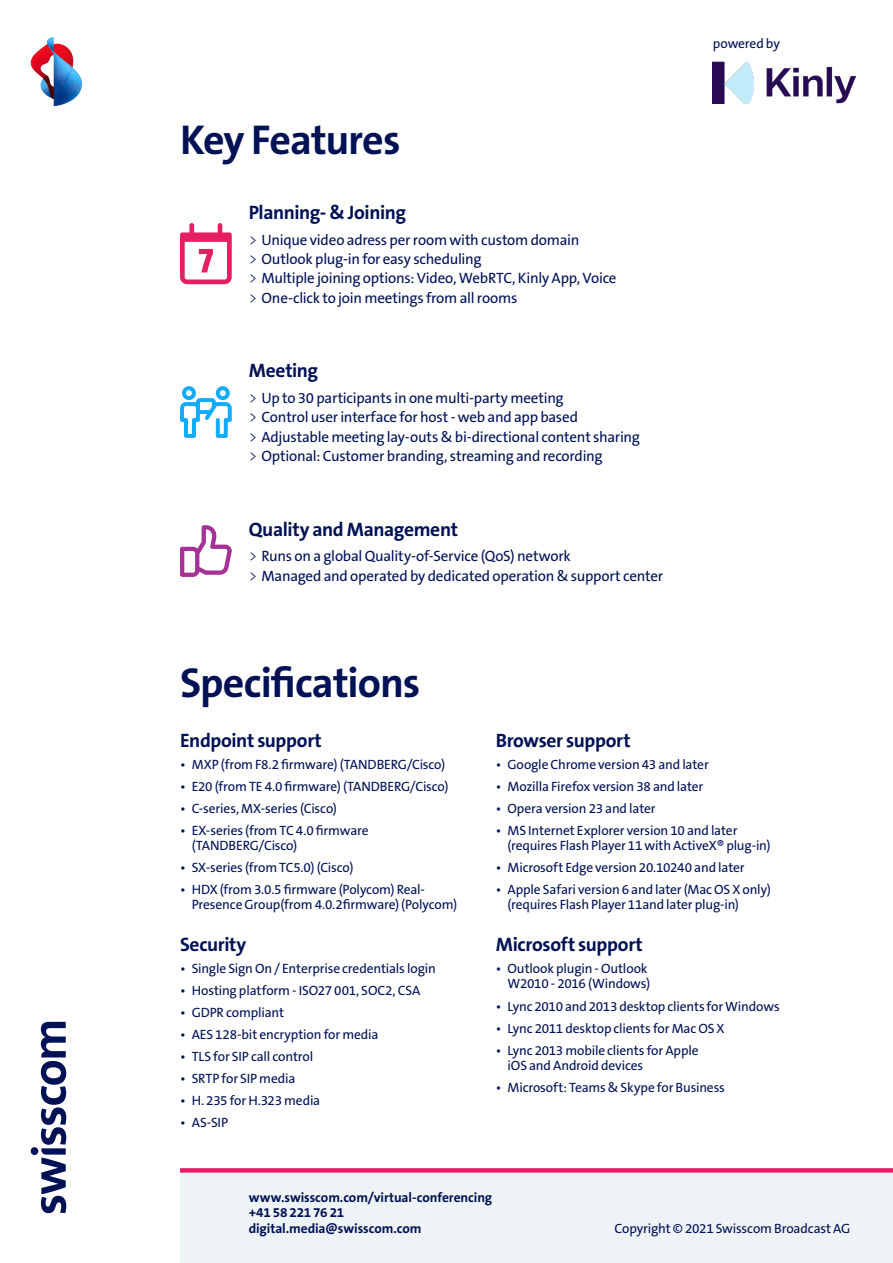
<style>
.page{position:relative;width:893px;height:1263px;background:#fff}
.page>*{position:absolute;margin:0;border:0;box-sizing:border-box;transform-origin:0 0}
._01_Titel{font:700 42px "The Sans B W7";letter-spacing:-.025em;color:#015}
._04_Absatztitel_link{font:700 19.5px "The Sans B W7";letter-spacing:-.02em;color:#015}
._04_Absatztitel_link-2{font:700 19.5px "The Sans B7";letter-spacing:-.015em;color:#015}
.t1{font:15px "The Sans B W5 Plain";letter-spacing:-.015em;color:#015}
.Kontaktangabe{font:13.5px/15px "The Sans B W5 Plain";letter-spacing:-.01em;color:#015}
.Kontaktangabe-2{font:700 13.5px/15.6px "The Sans B W7";letter-spacing:-.01em;color:#015}
.s1{font-family:"The Sans B W3";font-weight:300}
</style>
<div class="page">
<img style="left:713px;top:61px;width:142px;height:43px">
<svg style="left:180px;top:386px;width:52px;height:52px"></svg>
<svg style="left:180px;top:223px;width:52px;height:61px"></svg>
<svg style="left:180px;top:525px;width:52px;height:52px"></svg>
<div style="left:180px;top:1173px;width:713px;height:90px;background:#eef3f6"></div>
<div style="left:180px;top:1168px;width:713px;height:5px;background:#e61e64"></div>
<svg style="left:31px;top:1022px;width:35px;height:191px"></svg>
<svg style="left:31px;top:37px;width:51px;height:69px"></svg>
<p class="_01_Titel" style="left:180px;top:113px;width:222px">Key Features</p>
<p class="_04_Absatztitel_link" style="left:249px;top:200px;width:159px">Planning- &amp; Joining</p>
<p class="t1" style="left:249px;top:230px;width:332px"><span class="s1">&gt;</span> Unique video adress per room with custom domain</p>
<p class="t1" style="left:249px;top:249px;width:234px"><span class="s1">&gt;</span> Outlook plug-in for easy scheduling</p>
<p class="t1" style="left:249px;top:269px;width:369px"><span class="s1">&gt;</span> Multiple joining options: Video, WebRTC, Kinly App, Voice</p>
<p class="t1" style="left:249px;top:288px;width:270px"><span class="s1">&gt;</span> One-click to join meetings from all rooms</p>
<p class="_04_Absatztitel_link" style="left:249px;top:358px;width:71px">Meeting</p>
<p class="t1" style="left:249px;top:388px;width:316px"><span class="s1">&gt;</span> Up to 30 participants in one multi-party meeting</p>
<p class="t1" style="left:249px;top:408px;width:331px"><span class="s1">&gt;</span> Control user interface for host - web and app based</p>
<p class="t1" style="left:249px;top:427px;width:393px"><span class="s1">&gt;</span> Adjustable meeting lay-outs &amp; bi-directional content sharing</p>
<p class="t1" style="left:249px;top:446px;width:355px"><span class="s1">&gt;</span> Optional: Customer branding, streaming and recording</p>
<p class="_04_Absatztitel_link" style="left:249px;top:517px;width:211px">Quality and Management</p>
<p class="t1" style="left:249px;top:547px;width:324px"><span class="s1">&gt;</span> Runs on a global Quality-of-Service (QoS) network</p>
<p class="t1" style="left:249px;top:566px;width:416px"><span class="s1">&gt;</span> Managed and operated by dedicated operation &amp; support center</p>
<p class="_01_Titel" style="left:180px;top:656px;width:242px">Specifications</p>
<p class="Kontaktangabe" style="left:713px;top:36px;width:68px">powered by</p>
<p class="_04_Absatztitel_link" style="left:180px;top:728px;width:143px">Endpoint support</p>
<p class="Kontaktangabe" style="left:180px;top:757px;width:267px">• MXP (from F8.2 firmware) (TANDBERG/Cisco)</p>
<p class="Kontaktangabe" style="left:180px;top:779px;width:270px">• E20 (from TE 4.0 firmware) (TANDBERG/Cisco)</p>
<p class="Kontaktangabe" style="left:180px;top:801px;width:158px">• C-series, MX-series (Cisco)</p>
<p class="Kontaktangabe" style="left:192px;top:823px;width:178px;text-indent:-12px">• EX-series (from TC 4.0 firmware (TANDBERG/Cisco)</p>
<p class="Kontaktangabe" style="left:180px;top:860px;width:175px">• SX-series (from TC5.0) (Cisco)</p>
<p class="Kontaktangabe" style="left:192px;top:882px;width:267px;text-indent:-12px">• HDX (from 3.0.5 firmware (Polycom) Real-<br>Presence Group(from 4.0.2firmware) (Polycom)</p>
<p class="_04_Absatztitel_link" style="left:180px;top:932px;width:68px">Security</p>
<p class="Kontaktangabe" style="left:180px;top:961px;width:257px">• Single Sign On / Enterprise credentials login</p>
<p class="Kontaktangabe" style="left:180px;top:983px;width:242px">• Hosting platform - ISO27 001, SOC2, CSA</p>
<p class="Kontaktangabe" style="left:180px;top:1005px;width:106px">• GDPR compliant</p>
<p class="Kontaktangabe" style="left:180px;top:1027px;width:200px">• AES 128-bit encryption for media</p>
<p class="Kontaktangabe" style="left:180px;top:1049px;width:135px">• TLS for SIP call control</p>
<p class="Kontaktangabe" style="left:180px;top:1071px;width:117px">• SRTP for SIP media</p>
<p class="Kontaktangabe" style="left:180px;top:1093px;width:142px">• H. 235 for H.323 media</p>
<p class="Kontaktangabe" style="left:180px;top:1115px;width:50px">• AS-SIP</p>
<p class="_04_Absatztitel_link-2" style="left:496px;top:728px;width:136px">Browser support</p>
<p class="Kontaktangabe" style="left:496px;top:757px;width:214px">• Google Chrome version 43 and later</p>
<p class="Kontaktangabe" style="left:496px;top:779px;width:209px">• Mozilla Firefox version 38 and later</p>
<p class="Kontaktangabe" style="left:496px;top:801px;width:161px">• Opera version 23 and later</p>
<p class="Kontaktangabe" style="left:507px;top:823px;width:265px;text-indent:-12px">• MS Internet Explorer version 10 and later (requires Flash Player 11 with ActiveX® plug-in)</p>
<p class="Kontaktangabe" style="left:496px;top:860px;width:250px">• Microsoft Edge version 20.10240 and later</p>
<p class="Kontaktangabe" style="left:507px;top:882px;width:265px;text-indent:-12px">• Apple Safari version 6 and later (Mac OS X only) (requires Flash Player 11and later plug-in)</p>
<p class="_04_Absatztitel_link" style="left:496px;top:932px;width:148px">Microsoft support</p>
<p class="Kontaktangabe" style="left:496px;top:961px;width:156px;text-align:right">• Outlook plugin - Outlook<br>W2010 - 2016 (Windows)</p>
<p class="Kontaktangabe" style="left:496px;top:999px;width:285px">• Lync 2010 and 2013 desktop clients for Windows</p>
<p class="Kontaktangabe" style="left:496px;top:1021px;width:230px">• Lync 2011 desktop clients for Mac OS X</p>
<p class="Kontaktangabe" style="left:507px;top:1043px;width:193px;text-indent:-12px">• Lync 2013 mobile clients for Apple iOS and Android devices</p>
<p class="Kontaktangabe" style="left:496px;top:1080px;width:231px">• Microsoft: Teams &amp; Skype for Business</p>
<p class="Kontaktangabe-2" style="left:249px;top:1190px;width:245px">www.swisscom.com/virtual-conferencing</p>
<p class="Kontaktangabe-2" style="left:249px;top:1205px;width:174px">+41 58 221 76 21 digital.media@swisscom.com</p>
<p class="Kontaktangabe" style="left:614px;top:1221px;width:237px">Copyright © 2021 Swisscom Broadcast AG</p>
</div>
